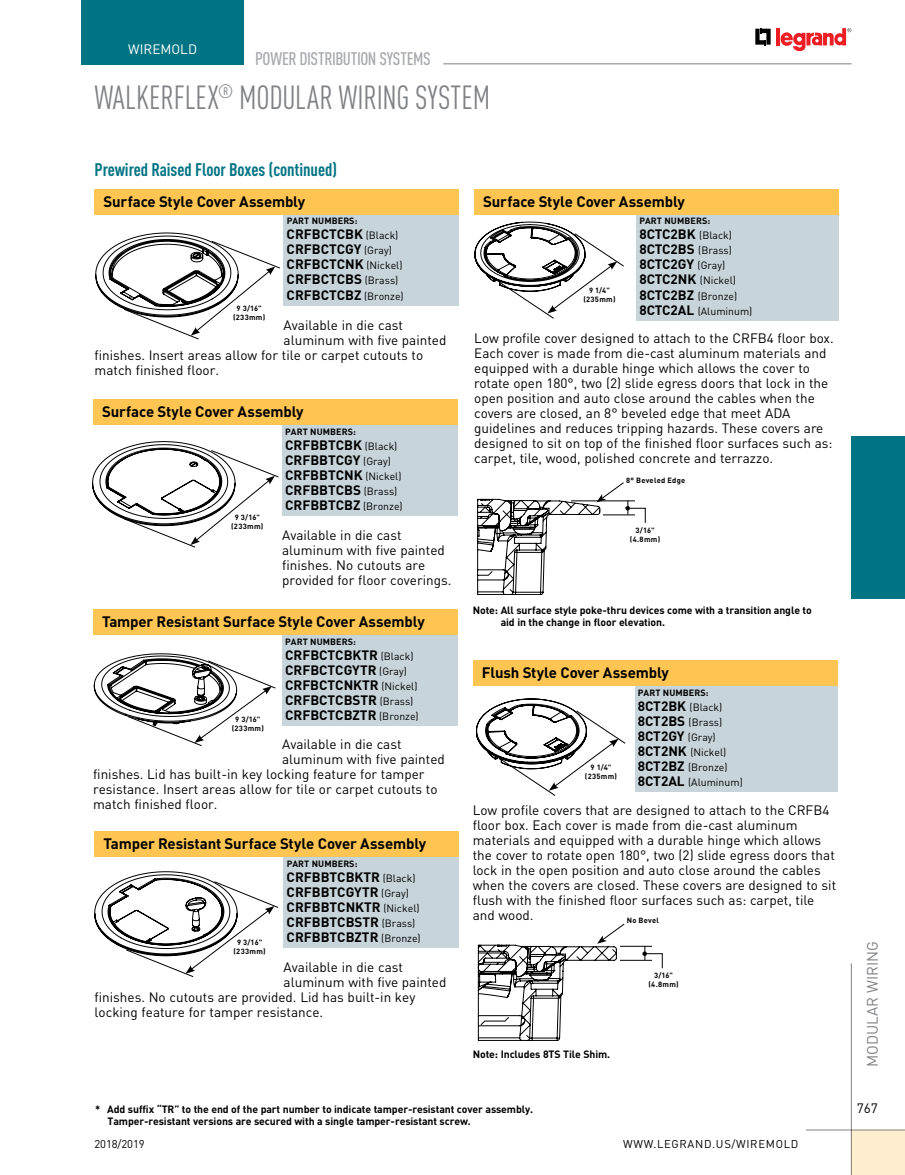
<style>
.page{position:relative;width:905px;height:1175px;background:#fff}
.page>*{position:absolute;margin:0;border:0;box-sizing:border-box;transform-origin:0 0}
.t1{font:condensed 33px "DIN Pro";letter-spacing:-.005em;color:#808285;scale:.95 1}
.t2{font:700 condensed 18px "DIN Pro";letter-spacing:-.005em;color:#007483}
.t3{font:500 condensed 18px "DIN Pro";letter-spacing:-.02em;color:#a7a9ac}
.t4{font:700 15px "DIN Pro";letter-spacing:-.01em;color:#000}
.t5{font:15px "DIN Pro";color:#808285}
.t6{font:13.5px/15px "DIN Pro";color:#000}
.t7{font:700 13.5px/15px "DIN Pro";color:#000}
.t8{font:13.5px "DIN Pro";color:#fff}
.t9{font:11.25px "DIN Pro";letter-spacing:.06em;color:#000}
.t10{font:11.25px "DIN Pro";letter-spacing:-.01em;color:#000}
.t11{font:700 10.5px/12px "DIN Pro";letter-spacing:-.01em;color:#000}
.t12{font:10.5px/15px "DIN Pro";color:#000}
.t13{font:700 9px "DIN Pro";letter-spacing:.01em;color:#000}
.t14{font:700 7.5px/9px "DIN Pro";letter-spacing:.04em;color:#000;text-align:center}
.s1{font-weight:400;font-size:10.5px}
.s2{font-weight:700;font-size:13.5px}
</style>
<div class="page">
<div style="left:850px;top:436px;width:54px;height:162px;background:#007483"></div>
<div style="left:850px;top:1129px;width:54px;height:45px;background:#ffedcf"></div>
<hr style="left:805px;top:1129px;width:99px;height:1px;background:#808285">
<hr style="left:850px;top:963px;width:1px;height:211px;background:#808285">
<div style="left:82px;top:0;width:162px;height:65px;background:#007483"></div>
<hr style="left:443px;top:63px;width:408px;height:1px;background:#a7a9ac">
<svg style="left:755px;top:28px;width:15px;height:18px"></svg>
<hr style="left:776px;top:28px;width:3px;height:17px;background:#ed1d24">
<svg style="left:780px;top:28px;width:71px;height:23px"></svg>
<svg style="left:95px;top:233px;width:185px;height:107px"></svg>
<div style="left:94px;top:831px;width:365px;height:26px;background:#fec553"></div>
<div style="left:284px;top:857px;width:175px;height:90px;background:#c7d4da"></div>
<svg style="left:94px;top:871px;width:185px;height:106px"></svg>
<svg style="left:94px;top:653px;width:182px;height:93px"></svg>
<div style="left:93px;top:609px;width:364px;height:26px;background:#fec553"></div>
<div style="left:282px;top:635px;width:175px;height:91px;background:#c7d4da"></div>
<div style="left:93px;top:399px;width:364px;height:26px;background:#fec553"></div>
<div style="left:282px;top:425px;width:175px;height:91px;background:#c7d4da"></div>
<svg style="left:92px;top:441px;width:187px;height:107px"></svg>
<div style="left:94px;top:189px;width:365px;height:25px;background:#fec553"></div>
<div style="left:283px;top:214px;width:176px;height:91px;background:#c7d4da"></div>
<svg style="left:474px;top:222px;width:150px;height:97px"></svg>
<div style="left:474px;top:189px;width:364px;height:25px;background:#fec553"></div>
<div style="left:636px;top:214px;width:202px;height:106px;background:#c7d4da"></div>
<svg style="left:477px;top:482px;width:169px;height:113px"></svg>
<hr style="left:571px;top:500px;width:64px;height:1px;background:#000">
<div style="left:472px;top:660px;width:365px;height:25px;background:#fec553"></div>
<div style="left:634px;top:685px;width:203px;height:106px;background:#c7d4da"></div>
<svg style="left:476px;top:698px;width:150px;height:98px"></svg>
<svg style="left:478px;top:923px;width:147px;height:117px"></svg>
<hr style="left:620px;top:960px;width:32px;height:1px;background:#000">
<svg style="left:642px;top:947px;width:21px;height:21px"></svg>
<hr style="left:620px;top:946px;width:32px;height:1px;background:#000">
<p class="t8" style="left:128px;top:40px;width:70px">WIREMOLD</p>
<h1 class="t1" style="left:95px;top:78px;width:418px">WALKERFLEX<sup>®</sup> MODULAR WIRING SYSTEM</h1>
<h2 class="t3" style="left:255px;top:48px;width:177px">POWER DISTRIBUTION SYSTEMS</h2>
<h2 class="t2" style="left:94px;top:158px;width:244px">Prewired Raised Floor Boxes (continued)</h2>
<p class="t4" style="left:103px;top:191px;width:203px">Surface Style Cover Assembly</p>
<p class="t13" style="left:287px;top:215px;width:72px">PART NUMBERS:</p>
<p class="t7" style="left:286px;top:226px;width:118px">CRFBCTCBK <span class="s1">(Black)<br></span>CRFBCTCGY <span class="s1">(Gray)<br></span>CRFBCTCNK <span class="s1">(Nickel)<br></span>CRFBCTCBS <span class="s1">(Brass)<br></span>CRFBCTCBZ <span class="s1">(Bronze)</span></p>
<p class="t14" style="left:233px;top:303px;width:34px">9 3/16" (233mm)</p>
<p class="t6" style="left:284px;top:317px;width:121px">Available in die cast</p>
<p class="t6" style="left:284px;top:332px;width:164px">aluminum with five painted</p>
<p class="t6" style="left:94px;top:347px;width:330px">finishes. Insert areas allow for tile or carpet cutouts to</p>
<p class="t6" style="left:94px;top:362px;width:126px">match finished floor.</p>
<p class="t4" style="left:102px;top:401px;width:203px">Surface Style Cover Assembly</p>
<p class="t13" style="left:285px;top:425px;width:72px">PART NUMBERS:</p>
<p class="t7" style="left:285px;top:437px;width:119px">CRFBBTCBK <span class="s1">(Black)<br></span>CRFBBTCGY <span class="s1">(Gray)<br></span>CRFBBTCNK <span class="s1">(Nickel)<br></span>CRFBBTCBS <span class="s1">(Brass)<br></span>CRFBBTCBZ <span class="s1">(Bronze)</span></p>
<p class="t14" style="left:231px;top:513px;width:34px">9 3/16" (233mm)</p>
<p class="t6" style="left:282px;top:527px;width:171px">Available in die cast aluminum with five painted finishes. No cutouts are provided for floor coverings.</p>
<p class="t4" style="left:102px;top:611px;width:324px">Tamper Resistant Surface Style Cover Assembly</p>
<p class="t13" style="left:285px;top:635px;width:72px">PART NUMBERS:</p>
<p class="t7" style="left:285px;top:647px;width:135px">CRFBCTCBKTR <span class="s1">(Black)<br></span>CRFBCTCGYTR <span class="s1">(Gray)<br></span>CRFBCTCNKTR <span class="s1">(Nickel)<br></span>CRFBCTCBSTR <span class="s1">(Brass)<br></span>CRFBCTCBZTR <span class="s1">(Bronze)</span></p>
<p class="t14" style="left:232px;top:714px;width:34px">9 3/16" (233mm)</p>
<p class="t6" style="left:282px;top:736px;width:121px">Available in die cast</p>
<p class="t6" style="left:282px;top:751px;width:164px">aluminum with five painted</p>
<p class="t6" style="left:93px;top:766px;width:333px">finishes. Lid has built-in key locking feature for tamper</p>
<p class="t6" style="left:93px;top:781px;width:346px">resistance. Insert areas allow for tile or carpet cutouts to</p>
<p class="t6" style="left:93px;top:796px;width:126px">match finished floor.</p>
<p class="t4" style="left:104px;top:833px;width:324px">Tamper Resistant Surface Style Cover Assembly</p>
<p class="t13" style="left:287px;top:857px;width:72px">PART NUMBERS:</p>
<p class="t7" style="left:286px;top:868px;width:136px">CRFBBTCBKTR <span class="s1">(Black)<br></span>CRFBBTCGYTR <span class="s1">(Gray)<br></span>CRFBBTCNKTR <span class="s1">(Nickel)<br></span>CRFBBTCBSTR <span class="s1">(Brass)<br></span>CRFBBTCBZTR <span class="s1">(Bronze)</span></p>
<p class="t6" style="left:284px;top:959px;width:121px">Available in die cast</p>
<p class="t6" style="left:284px;top:974px;width:164px">aluminum with five painted</p>
<p class="t6" style="left:94px;top:989px;width:322px">finishes. No cutouts are provided. Lid has built-in key</p>
<p class="t6" style="left:94px;top:1004px;width:230px">locking feature for tamper resistance.</p>
<p class="t14" style="left:233px;top:937px;width:34px">9 3/16" (233mm)</p>
<p class="t4" style="left:483px;top:191px;width:203px">Surface Style Cover Assembly</p>
<p class="t13" style="left:639px;top:215px;width:72px">PART NUMBERS:</p>
<p class="t7" style="left:639px;top:226px;width:94px;text-align:justify">8CTC2BK <span class="s1">(Black)<br></span>8CTC2BS <span class="s1">(Brass)<br></span>8CTC2GY <span class="s1">(Gray)</span></p>
<p class="t12" style="left:639px;top:273px;width:114px"><span class="s2">8CTC2NK</span> (Nickel)<br><span class="s2">8CTC2BZ</span> (Bronze)<br><span class="s2">8CTC2AL</span> (Aluminum)</p>
<p class="t14" style="left:583px;top:286px;width:34px">9 1/4" (235mm)</p>
<p class="t6" style="left:474px;top:330px;width:361px">Low profile cover designed to attach to the CRFB4 floor box.<br>Each cover is made from die-cast aluminum materials and equipped with a durable hinge which allows the cover to rotate open 180°, two (2) slide egress doors that lock in the open position and auto close around the cables when the covers are closed, an 8° beveled edge that meet ADA guidelines and reduces tripping hazards. These covers are designed to sit on top of the finished floor surfaces such as: carpet, tile, wood, polished concrete and terrazzo.</p>
<p class="t14" style="left:626px;top:475px;width:61px">8° Beveled Edge</p>
<p class="t14" style="left:630px;top:525px;width:32px">3/16" (4.8mm)</p>
<p class="t11" style="left:500px;top:604px;width:313px;text-indent:-28px">Note: All surface style poke-thru devices come with a transition angle to aid in the change in floor elevation.</p>
<p class="t4" style="left:481px;top:662px;width:189px">Flush Style Cover Assembly</p>
<p class="t13" style="left:638px;top:686px;width:72px">PART NUMBERS:</p>
<p class="t12" style="left:637px;top:699px;width:86px"><span class="s2">8CT2BK</span> (Black)<br><span class="s2">8CT2BS</span> (Brass)</p>
<p class="t7" style="left:638px;top:727px;width:79px">8CT2GY <span class="s1">(Gray)</span></p>
<p class="t12" style="left:638px;top:744px;width:106px"><span class="s2">8CT2NK</span> (Nickel)<br><span class="s2">8CT2BZ</span> (Bronze)<br><span class="s2">8CT2AL</span> (Aluminum)</p>
<p class="t14" style="left:585px;top:763px;width:34px">9 1/4" (235mm)</p>
<p class="t6" style="left:472px;top:801px;width:365px">Low profile covers that are designed to attach to the CRFB4 floor box. Each cover is made from die-cast aluminum materials and equipped with a durable hinge which allows the cover to rotate open 180°, two (2) slide egress doors that lock in the open position and auto close around the cables when the covers are closed. These covers are designed to sit flush with the finished floor surfaces such as: carpet, tile and wood.</p>
<p class="t14" style="left:626px;top:915px;width:34px">No Bevel</p>
<p class="t11" style="left:472px;top:1047px;width:139px">Note: Includes 8TS Tile Shim.</p>
<p class="t14" style="left:648px;top:970px;width:32px">3/16" (4.8mm)</p>
<p class="t11" style="left:107px;top:1103px;width:427px;text-indent:-12px">* Add suffix “TR” to the end of the part number to indicate tamper-resistant cover assembly.<br>Tamper-resistant versions are secured with a single tamper-resistant screw.</p>
<p class="t10" style="left:94px;top:1135px;width:52px">2018/2019</p>
<p class="t9" style="left:623px;top:1136px;width:177px">WWW.LEGRAND.US/WIREMOLD</p>
<p class="t5" style="left:862px;top:1066px;width:127px;rotate:-90deg">MODULAR WIRING</p>
<p class="t6" style="left:856px;top:1099px;width:23px">767</p>
</div>
